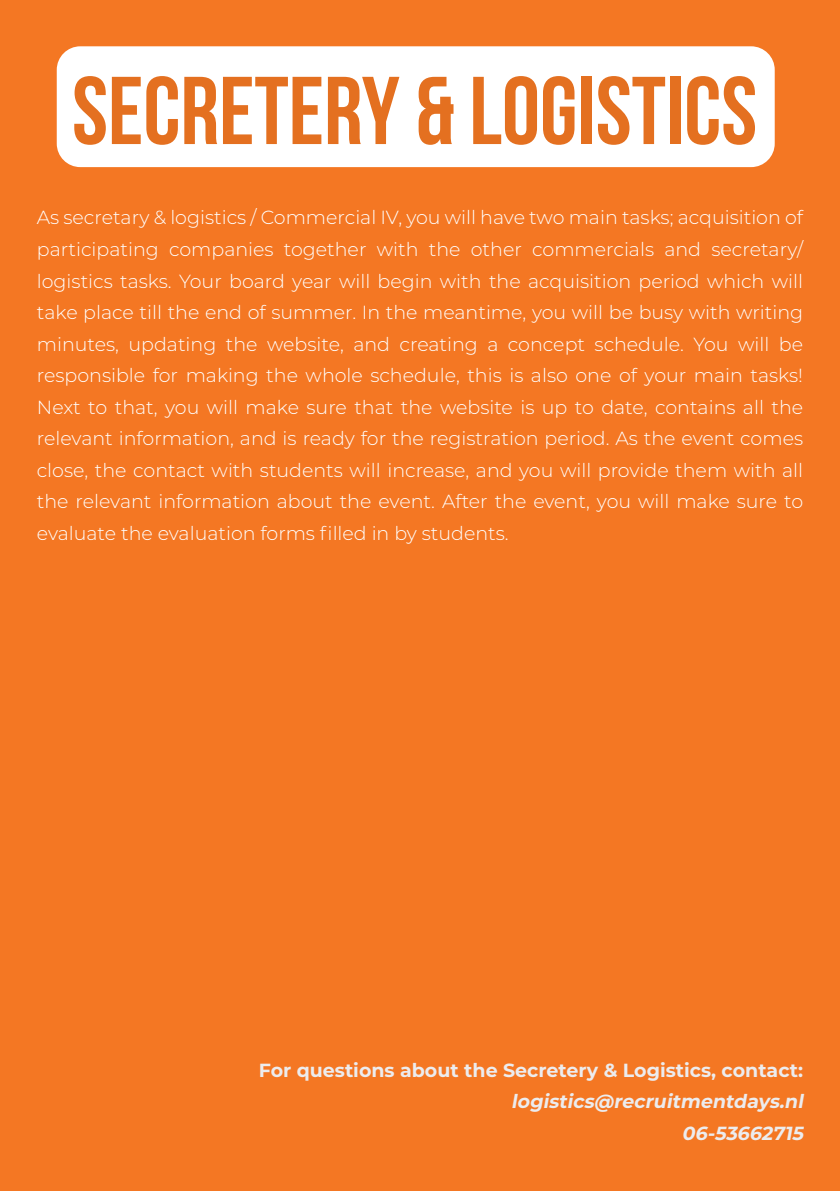
<style>
.page{position:relative;width:840px;height:1191px;background:#fff}
.page>*{position:absolute;margin:0;border:0;box-sizing:border-box;transform-origin:0 0}
.t1{font:700 96px "Bebas Neue";color:#e47020}
.t2{font:300 19px/31.6px "Montserrat";color:#fff;text-align:justify}
.t3{font:700 19px "Montserrat";color:#ececee}
.t4{font:italic 700 19px "Montserrat";color:#ececee}
</style>
<div class="page">
<div style="left:0;top:0;width:839px;height:1191px;background:#f47723"></div>
<div style="left:57px;top:46px;width:717px;height:121px;background:#fff;border-radius:24px"></div>
<hr style="left:839px;top:0;width:1px;height:1191px;background:#f47723">
<p class="t1" style="left:72px;top:58px;width:686px">SECRETERY &amp; LOGISTICS</p>
<p class="t2" style="left:37px;top:201px;width:767px">As secretary &amp; logistics / Commercial IV, you will have two main tasks; acquisition of</p>
<p class="t2" style="left:37px;top:233px;width:767px">participating companies together with the other commercials and secretary/ logistics tasks. Your board year will begin with the acquisition period which will take place till the end of summer. In the meantime, you will be busy with writing minutes, updating the website, and creating a concept schedule. You will be responsible for making the whole schedule, this is also one of your main tasks!<br>Next to that, you will make sure that the website is up to date, contains all the relevant information, and is ready for the registration period. As the event comes close, the contact with students will increase, and you will provide them with all the relevant information about the event. After the event, you will make sure to evaluate the evaluation forms filled in by students.</p>
<p class="t3" style="left:259px;top:1056px;width:545px">For questions about the Secretery &amp; Logistics, contact:</p>
<p class="t4" style="left:511px;top:1087px;width:298px">logistics@recruitmentdays.nl</p>
<p class="t4" style="left:681px;top:1119px;width:127px">06-53662715</p>
</div>
